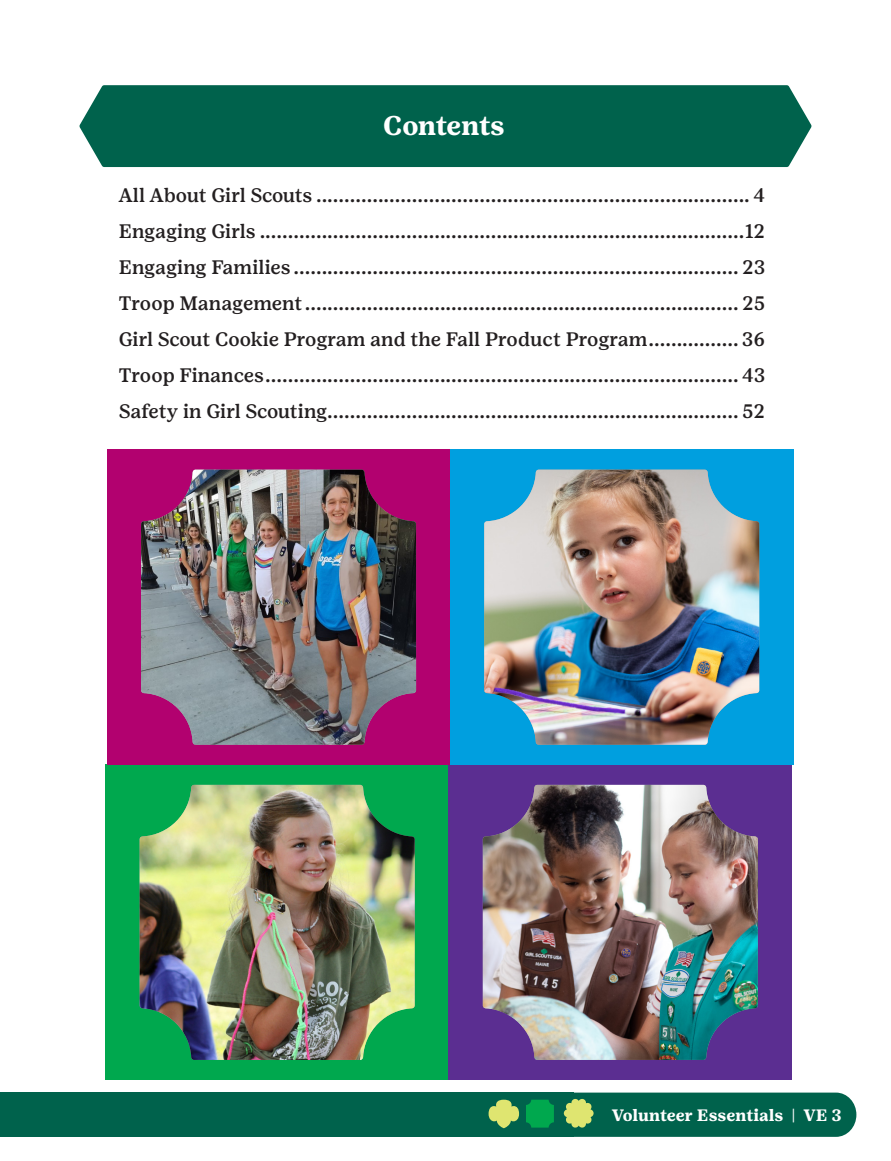
<style>
.page{position:relative;width:891px;height:1161px;background:#fff}
.page>*{position:absolute;margin:0;border:0;box-sizing:border-box;transform-origin:0 0}
.t1{font:700 27px "Girl Scout Text";letter-spacing:-.02em;color:#fff}
.t2{font:500 19.5px "Girl Scout Text";color:#231f20}
.t3{font:500 19.5px "Girl Scout Text";letter-spacing:-.02em;color:#231f20}
.t4{font:700 16.5px "Girl Scout Text";color:#fff}
</style>
<div class="page">
<div style="left:106px;top:765px;width:343px;height:315px;background:#00a84e"></div>
<div style="left:0;top:1093px;width:574px;height:44px;background:#00624c"></div>
<div style="left:496px;top:1093px;width:360px;height:44px;background:#00624c;border-radius:21px"></div>
<svg style="left:489px;top:1100px;width:30px;height:28px"></svg>
<svg style="left:526px;top:1100px;width:28px;height:28px"></svg>
<svg style="left:564px;top:1099px;width:30px;height:29px"></svg>
<div style="left:79px;top:85px;width:733px;height:82px;background:#00624c"></div>
<img style="left:140px;top:785px;width:275px;height:275px">
<div style="left:449px;top:765px;width:343px;height:315px;background:#5b2e91"></div>
<img style="left:483px;top:785px;width:275px;height:275px">
<div style="left:107px;top:450px;width:343px;height:315px;background:#b2016f"></div>
<img style="left:141px;top:470px;width:275px;height:275px">
<div style="left:450px;top:450px;width:343px;height:315px;background:#009fdf"></div>
<img style="left:484px;top:470px;width:275px;height:275px">
<p class="t1" style="left:383px;top:109px;width:123px">Contents</p>
<p class="t3" style="left:119px;top:183px;width:648px">All About Girl Scouts ............................................................................. 4</p>
<p class="t2" style="left:119px;top:219px;width:648px">Engaging Girls ......................................................................................12</p>
<p class="t2" style="left:119px;top:255px;width:648px">Engaging Families ............................................................................... 23</p>
<p class="t2" style="left:119px;top:291px;width:648px">Troop Management ............................................................................. 25</p>
<p class="t2" style="left:119px;top:327px;width:648px">Girl Scout Cookie Program and the Fall Product Program................ 36</p>
<p class="t2" style="left:119px;top:363px;width:648px">Troop Finances.................................................................................... 43</p>
<p class="t2" style="left:119px;top:399px;width:648px">Safety in Girl Scouting......................................................................... 52</p>
<p class="t4" style="left:612px;top:1105px;width:232px">Volunteer Essentials | VE 3</p>
</div>
